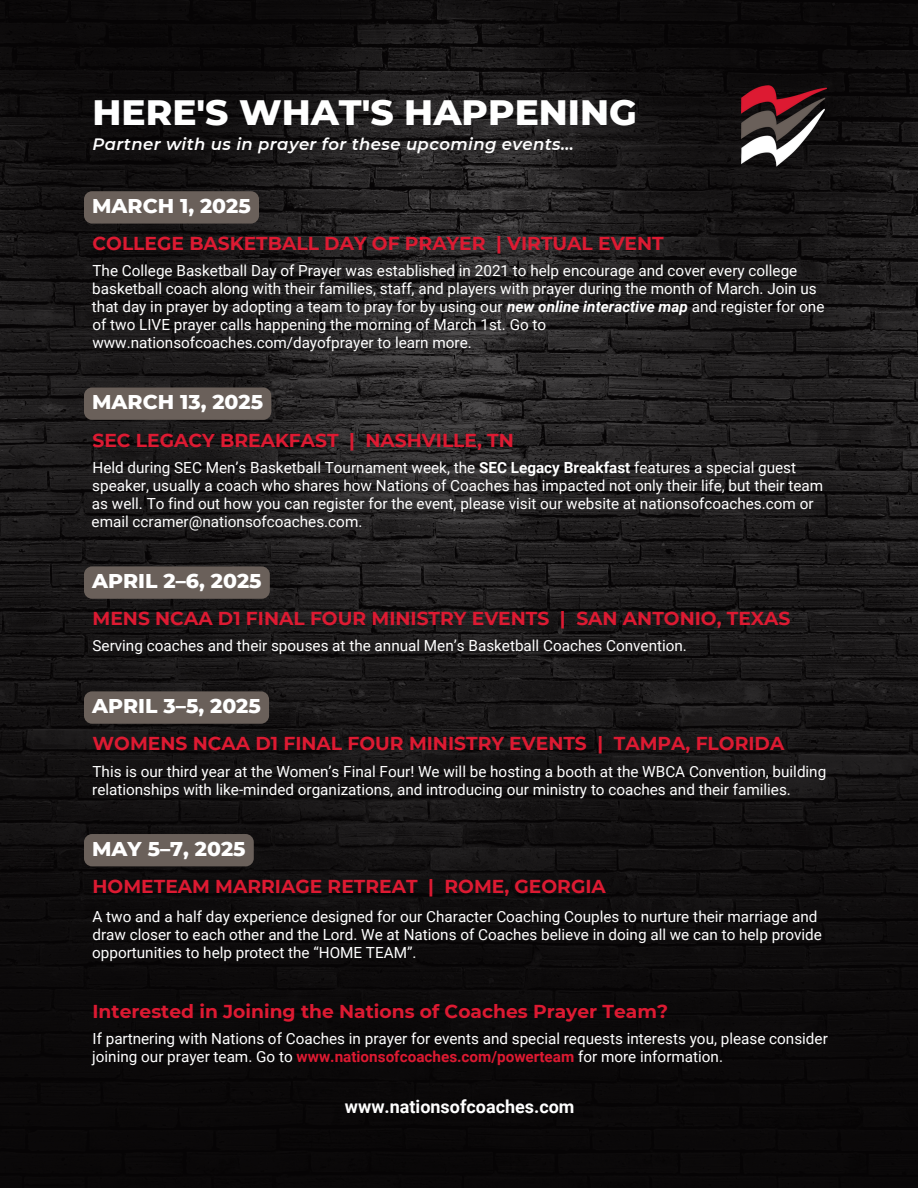
<style>
.page{position:relative;width:918px;height:1188px;background:#fff}
.page>*{position:absolute;margin:0;border:0;box-sizing:border-box;transform-origin:0 0}
.t1{font:800 36px "Montserrat";color:#fff}
.t2{font:800 20.4px "Montserrat";color:#fff}
.t3{font:700 18.75px "Montserrat";color:#dd1a32}
.t4{font:700 18px "Roboto";color:#fff}
.t5{font:italic 600 16.5px "Montserrat";letter-spacing:.025em;color:#fff}
.t6{font:15.3px/18px "Roboto";color:#fff}
.s1{font-weight:700;font-style:italic}
.s2{font-weight:700}
.s3{font-weight:700;color:#dd1a32}
</style>
<div class="page">
<img style="left:0;top:0;width:918px;height:1188px">
<div style="left:84px;top:191px;width:175px;height:33px;background:#6a605a;border-radius:8px"></div>
<div style="left:84px;top:566px;width:186px;height:33px;background:#6a605a;border-radius:8px"></div>
<div style="left:84px;top:691px;width:185px;height:33px;background:#6a605a;border-radius:8px"></div>
<div style="left:84px;top:834px;width:170px;height:32px;background:#6a605a;border-radius:8px"></div>
<div style="left:84px;top:387px;width:187px;height:33px;background:#6a605a;border-radius:8px"></div>
<img style="left:741px;top:85px;width:86px;height:81px">
<p class="t1" style="left:93px;top:85px;width:546px">HERE'S WHAT'S HAPPENING</p>
<p class="t5" style="left:93px;top:132px;width:483px">Partner with us in prayer for these upcoming events...</p>
<p class="t2" style="left:92px;top:191px;width:160px">MARCH 1, 2025</p>
<p class="t3" style="left:93px;top:230px;width:573px">COLLEGE BASKETBALL DAY OF PRAYER | VIRTUAL EVENT</p>
<p class="t6" style="left:92px;top:261px;width:734px">The College Basketball Day of Prayer was established in 2021 to help encourage and cover every college basketball coach along with their families, staff, and players with prayer during the month of March. Join us that day in prayer by adopting a team to pray for by using our <span class="s1">new online interactive map</span> and register for one of two LIVE prayer calls happening the morning of March 1st. Go to www.nationsofcoaches.com/dayofprayer to learn more.</p>
<p class="t2" style="left:92px;top:387px;width:172px">MARCH 13, 2025</p>
<p class="t3" style="left:93px;top:427px;width:423px">SEC LEGACY BREAKFAST | NASHVILLE, TN</p>
<p class="t6" style="left:92px;top:458px;width:733px">Held during SEC Men’s Basketball Tournament week, the <span class="s2">SEC Legacy Breakfast</span> features a special guest speaker, usually a coach who shares how Nations of Coaches has impacted not only their life, but their team as well. To find out how you can register for the event, please visit our website at nationsofcoaches.com or email ccramer@nationsofcoaches.com.</p>
<p class="t2" style="left:92px;top:566px;width:171px">APRIL 2–6, 2025</p>
<p class="t3" style="left:93px;top:605px;width:700px">MENS NCAA D1 FINAL FOUR MINISTRY EVENTS | SAN ANTONIO, TEXAS</p>
<p class="t6" style="left:93px;top:636px;width:596px">Serving coaches and their spouses at the annual Men’s Basketball Coaches Convention.</p>
<p class="t2" style="left:92px;top:691px;width:170px">APRIL 3–5, 2025</p>
<p class="t3" style="left:93px;top:730px;width:693px">WOMENS NCAA D1 FINAL FOUR MINISTRY EVENTS | TAMPA, FLORIDA</p>
<p class="t6" style="left:92px;top:762px;width:736px">This is our third year at the Women’s Final Four! We will be hosting a booth at the WBCA Convention, building relationships with like-minded organizations, and introducing our ministry to coaches and their families.</p>
<p class="t2" style="left:92px;top:834px;width:155px">MAY 5–7, 2025</p>
<p class="t3" style="left:93px;top:873px;width:515px">HOMETEAM MARRIAGE RETREAT | ROME, GEORGIA</p>
<p class="t6" style="left:92px;top:907px;width:731px">A two and a half day experience designed for our Character Coaching Couples to nurture their marriage and draw closer to each other and the Lord. We at Nations of Coaches believe in doing all we can to help provide opportunities to help protect the “HOME TEAM”.</p>
<p class="t3" style="left:93px;top:998px;width:577px">Interested in Joining the Nations of Coaches Prayer Team?</p>
<p class="t6" style="left:92px;top:1029px;width:737px">If partnering with Nations of Coaches in prayer for events and special requests interests you, please consider joining our prayer team. Go to <span class="s3">www.nationsofcoaches.com/powerteam</span> for more information.</p>
<p class="t4" style="left:345px;top:1094px;width:231px">www.nationsofcoaches.com</p>
</div>
